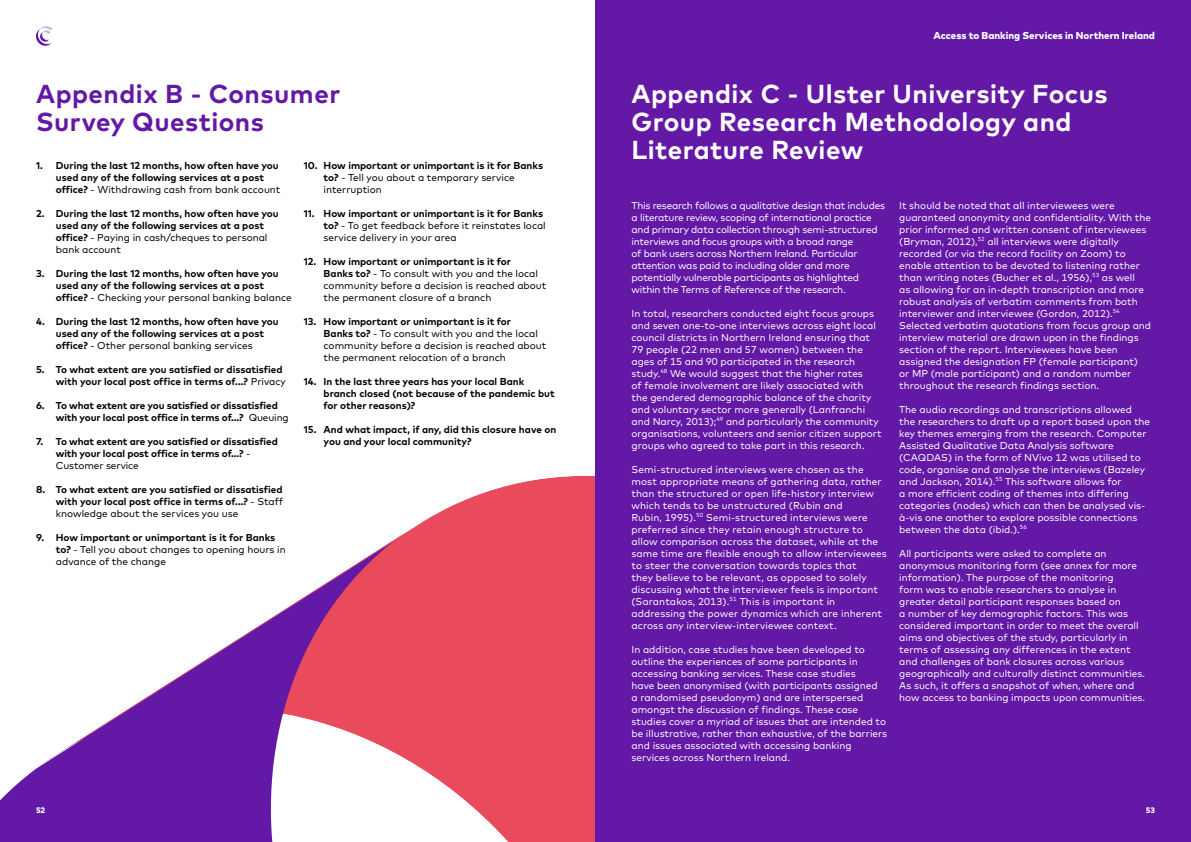
<style>
.page{position:relative;width:1191px;height:842px;background:#fff}
.page>*{position:absolute;margin:0;border:0;box-sizing:border-box;transform-origin:0 0}
.t1{font:700 26px/28px "Mark Pro";letter-spacing:.02em;color:#fff}
.t2{font:700 26px/28px "Mark Pro";letter-spacing:.02em;color:#6318a6}
.t3{font:10px/12px "Mark";color:#fff}
.t4{font:700 10px/12px "Mark Pro";color:#000}
.t5{font:10px/12px "Mark";color:#000}
.t6{font:10px/12px "Mark";letter-spacing:-.02em;color:#fff}
.t7{font:800 10px "Mark Pro";color:#fff}
.t8{font:800 8px "Mark Pro";color:#fff}
.s1{font-family:"Mark";font-weight:400}
.s2{font-family:"Mark Pro";font-weight:700}
</style>
<div class="page">
<svg style="left:36px;top:26px;width:17px;height:20px"></svg>
<svg style="left:419px;top:476px;width:176px;height:366px;background:#eb5f6f"></svg>
<div style="left:400px;top:524px;width:19px;height:243px;background:#e94b5d"></div>
<svg style="left:0;top:536px;width:400px;height:306px"></svg>
<div style="left:595px;top:0;width:596px;height:842px;background:#6318a6"></div>
<p class="t2" style="left:36px;top:77px;width:306px">Appendix B - Consumer<br>Survey Questions</p>
<p class="t4" style="left:56px;top:158px;width:226px;text-indent:-20px">1. During the last 12 months, how often have you used any of the following services at a post office? <span class="s1">- Withdrawing cash from bank account</span></p>
<p class="t4" style="left:56px;top:206px;width:224px;text-indent:-20px">2. During the last 12 months, how often have you used any of the following services at a post office? <span class="s1">- Paying in cash/cheques to personal bank account</span></p>
<p class="t4" style="left:56px;top:266px;width:237px;text-indent:-20px">3. During the last 12 months, how often have you used any of the following services at a post office? <span class="s1">- Checking your personal banking balance</span></p>
<p class="t4" style="left:56px;top:314px;width:224px;text-indent:-20px">4. During the last 12 months, how often have you used any of the following services at a post office? <span class="s1">- Other personal banking services</span></p>
<p class="t4" style="left:56px;top:362px;width:232px;text-indent:-20px">5. To what extent are you satisfied or dissatisfied with your local post office in terms of...? <span class="s1">Privacy</span></p>
<p class="t4" style="left:56px;top:398px;width:234px;text-indent:-20px">6. To what extent are you satisfied or dissatisfied with your local post office in terms of...? <span class="s1">Queuing</span></p>
<p class="t4" style="left:56px;top:434px;width:223px;text-indent:-20px">7. To what extent are you satisfied or dissatisfied with your local post office in terms of...? <span class="s1">-<br>Customer service</span></p>
<p class="t4" style="left:56px;top:482px;width:229px;text-align:justify;text-indent:-20px">8. To what extent are you satisfied or dissatisfied with your local post office in terms of...? <span class="s1">- Staff knowledge about the services you use</span></p>
<p class="t5" style="left:56px;top:531px;width:231px;text-indent:-20px"><span class="s2">9. How important or unimportant is it for Banks to?</span> - Tell you about changes to opening hours in advance of the change</p>
<p class="t4" style="left:323px;top:158px;width:221px;text-indent:-20px">10. How important or unimportant is it for Banks to? <span class="s1">- Tell you about a temporary service interruption</span></p>
<p class="t5" style="left:323px;top:207px;width:224px;text-indent:-20px"><span class="s2">11. How important or unimportant is it for Banks to?</span> - To get feedback before it reinstates local service delivery in your area</p>
<p class="t5" style="left:323px;top:255px;width:224px;text-indent:-20px"><span class="s2">12. How important or unimportant is it for<br>Banks to?</span> - To consult with you and the local community before a decision is reached about the permanent closure of a branch</p>
<p class="t5" style="left:323px;top:315px;width:224px;text-indent:-20px"><span class="s2">13. How important or unimportant is it for<br>Banks to?</span> - To consult with you and the local community before a decision is reached about the permanent relocation of a branch</p>
<p class="t4" style="left:323px;top:374px;width:233px;text-indent:-20px">14. In the last three years has your local Bank branch closed (not because of the pandemic but for other reasons)?</p>
<p class="t4" style="left:323px;top:422px;width:234px;text-indent:-20px">15. And what impact, if any, did this closure have on you and your local community?</p>
<p class="t8" style="left:36px;top:804px;width:11px">52</p>
<p class="t7" style="left:933px;top:27px;width:223px">Access to Banking Services in Northern Ireland</p>
<p class="t1" style="left:631px;top:77px;width:478px">Appendix C - Ulster University Focus<br>Group Research Methodology and<br>Literature Review</p>
<p class="t6" style="left:631px;top:199px;width:255px">This research follows a qualitative design that includes a literature review, scoping of international practice and primary data collection through semi-structured interviews and focus groups with a broad range<br>of bank users across Northern Ireland. Particular attention was paid to including older and more potentially vulnerable participants as highlighted within the Terms of Reference of the research.</p>
<p class="t3" style="left:631px;top:307px;width:252px">In total, researchers conducted eight focus groups and seven one-to-one interviews across eight local council districts in Northern Ireland ensuring that 79 people (22 men and 57 women) between the ages of 15 and 90 participated in the research study.<sup>48</sup> We would suggest that the higher rates<br>of female involvement are likely associated with the gendered demographic balance of the charity and voluntary sector more generally (Lanfranchi and Narcy, 2013);<sup>49</sup> and particularly the community organisations, volunteers and senior citizen support groups who agreed to take part in this research.</p>
<p class="t3" style="left:631px;top:463px;width:257px">Semi-structured interviews were chosen as the most appropriate means of gathering data, rather than the structured or open life-history interview which tends to be unstructured (Rubin and<br>Rubin, 1995).<sup>50</sup> Semi-structured interviews were preferred since they retain enough structure to allow comparison across the dataset, while at the same time are flexible enough to allow interviewees to steer the conversation towards topics that<br>they believe to be relevant, as opposed to solely discussing what the interviewer feels is important (Sarantakos, 2013).<sup>51</sup> This is important in addressing the power dynamics which are inherent across any interview-interviewee context.</p>
<p class="t3" style="left:631px;top:643px;width:257px">In addition, case studies have been developed to outline the experiences of some participants in accessing banking services. These case studies<br>have been anonymised (with participants assigned<br>a randomised pseudonym) and are interspersed amongst the discussion of findings. These case studies cover a myriad of issues that are intended to be illustrative, rather than exhaustive, of the barriers and issues associated with accessing banking services across Northern Ireland.</p>
<p class="t3" style="left:899px;top:199px;width:253px">It should be noted that all interviewees were guaranteed anonymity and confidentiality. With the prior informed and written consent of interviewees (Bryman, 2012),<sup>52</sup> all interviews were digitally recorded (or via the record facility on Zoom) to enable attention to be devoted to listening rather than writing notes (Bucher et al., 1956),<sup>53</sup> as well<br>as allowing for an in-depth transcription and more robust analysis of verbatim comments from both interviewer and interviewee (Gordon, 2012).<sup>54<br></sup>Selected verbatim quotations from focus group and interview material are drawn upon in the findings section of the report. Interviewees have been assigned the designation FP (female participant)<br>or MP (male participant) and a random number throughout the research findings section.</p>
<p class="t3" style="left:899px;top:403px;width:252px">The audio recordings and transcriptions allowed the researchers to draft up a report based upon the key themes emerging from the research. Computer Assisted Qualitative Data Analysis software (CAQDAS) in the form of NVivo 12 was utilised to code, organise and analyse the interviews (Bazeley and Jackson, 2014).<sup>55</sup> This software allows for<br>a more efficient coding of themes into differing categories (nodes) which can then be analysed vis&shy;à-vis one another to explore possible connections between the data (ibid.).<sup>56</sup></p>
<p class="t3" style="left:899px;top:547px;width:247px">All participants were asked to complete an anonymous monitoring form (see annex for more information). The purpose of the monitoring<br>form was to enable researchers to analyse in greater detail participant responses based on<br>a number of key demographic factors. This was considered important in order to meet the overall aims and objectives of the study, particularly in terms of assessing any differences in the extent and challenges of bank closures across various geographically and culturally distinct communities.<br>As such, it offers a snapshot of when, where and how access to banking impacts upon communities.</p>
<p class="t8" style="left:1145px;top:804px;width:11px">53</p>
</div>
